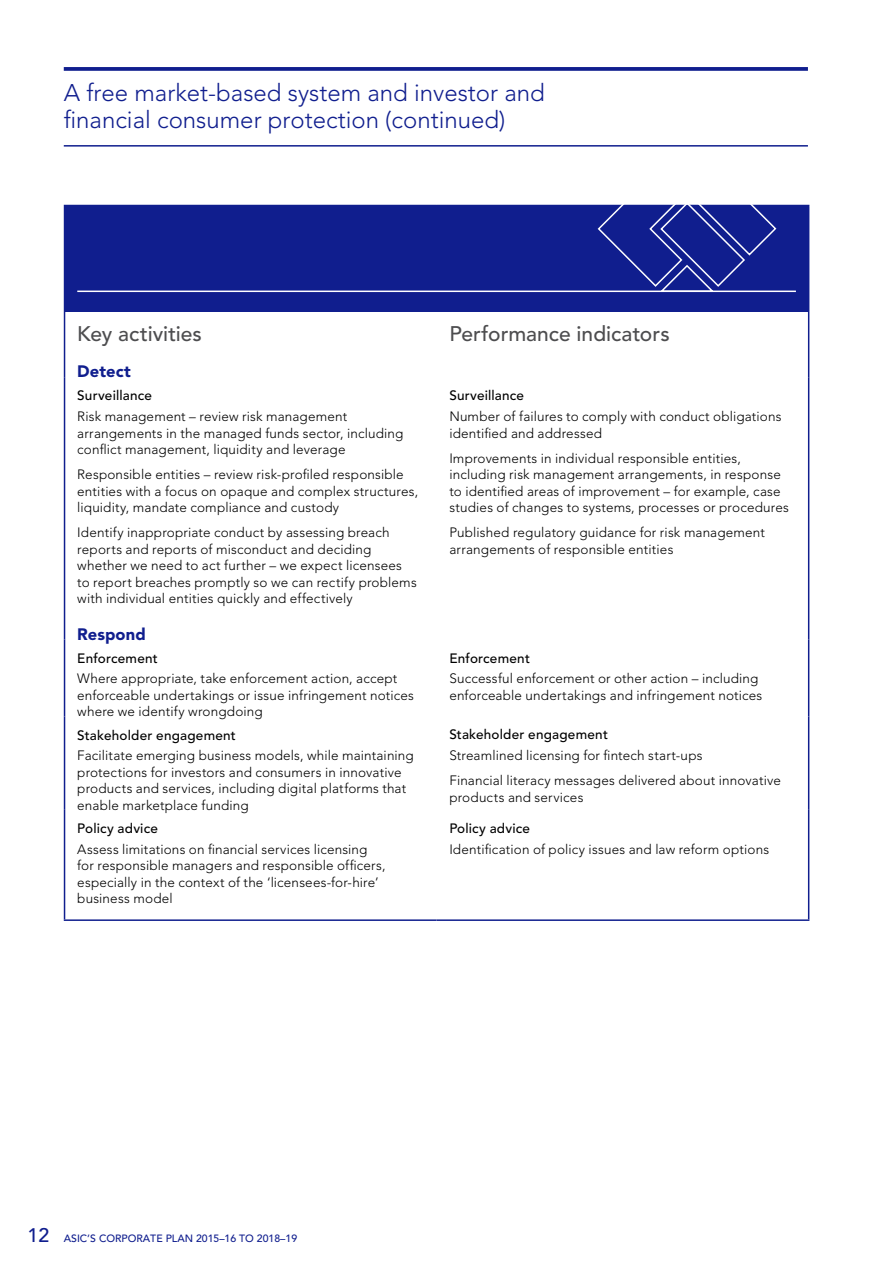
<style>
.page{position:relative;width:893px;height:1263px;background:#fff}
.page>*{position:absolute;margin:0;border:0;box-sizing:border-box;transform-origin:0 0}
.t1{font:300 24px/27px "Avenir";color:#101e8e}
.t2{font:500 21px "Avenir";color:#4d4d4f}
.t3{font:900 16.5px "Avenir";letter-spacing:.005em;color:#101e8e}
.t4{font:300 13.5px/16.5px "Avenir";letter-spacing:.01em;color:#000}
.t5{font:500 13.5px "Avenir";letter-spacing:.015em;color:#000}
.t6{font:500 10.5px "Avenir";color:#101e8e}
.s1{font-size:19.5px}
</style>
<div class="page">
<div style="left:65px;top:205px;width:744px;height:107px;background:#101e8e"></div>
<hr style="left:64px;top:206px;width:1px;height:106px;background:#101e8e">
<hr style="left:64px;top:205px;width:373px;height:1px;background:#101e8e">
<hr style="left:64px;top:312px;width:1px;height:65px;background:#101e8e">
<hr style="left:64px;top:377px;width:1px;height:263px;background:#101e8e">
<hr style="left:64px;top:640px;width:1px;height:76px;background:#101e8e">
<hr style="left:64px;top:716px;width:1px;height:94px;background:#101e8e">
<hr style="left:64px;top:810px;width:1px;height:109px;background:#101e8e">
<hr style="left:64px;top:919px;width:373px;height:2px;background:#101e8e">
<hr style="left:808px;top:312px;width:1px;height:65px;background:#101e8e">
<hr style="left:808px;top:377px;width:1px;height:263px;background:#101e8e">
<hr style="left:808px;top:640px;width:1px;height:76px;background:#101e8e">
<hr style="left:808px;top:716px;width:1px;height:94px;background:#101e8e">
<hr style="left:808px;top:810px;width:1px;height:109px;background:#101e8e">
<hr style="left:437px;top:919px;width:372px;height:2px;background:#101e8e">
<hr style="left:77px;top:291px;width:719px;height:1px;background:#fff">
<svg style="left:597px;top:204px;width:180px;height:89px"></svg>
<svg style="left:64px;top:67px;width:744px;height:4px;background:#1e2b94"></svg>
<hr style="left:64px;top:145px;width:744px;height:2px;background:#101e8e">
<h1 class="t1" style="left:64px;top:79px;width:483px">A free market-based system and investor and financial consumer protection (continued)</h1>
<h2 class="t2" style="left:77px;top:321px;width:126px">Key activities</h2>
<p class="t3" style="left:77px;top:361px;width:55px">Detect</p>
<p class="t5" style="left:77px;top:388px;width:76px">Surveillance</p>
<p class="t4" style="left:77px;top:408px;width:328px">Risk management – review risk management arrangements in the managed funds sector, including conflict management, liquidity and leverage</p>
<p class="t4" style="left:77px;top:466px;width:342px">Responsible entities – review risk-profiled responsible entities with a focus on opaque and complex structures, liquidity, mandate compliance and custody</p>
<p class="t4" style="left:77px;top:524px;width:341px">Identify inappropriate conduct by assessing breach reports and reports of misconduct and deciding whether we need to act further – we expect licensees to report breaches promptly so we can rectify problems with individual entities quickly and effectively</p>
<p class="t3" style="left:77px;top:624px;width:70px">Respond</p>
<p class="t5" style="left:77px;top:650px;width:82px">Enforcement</p>
<p class="t4" style="left:77px;top:670px;width:338px">Where appropriate, take enforcement action, accept enforceable undertakings or issue infringement notices where we identify wrongdoing</p>
<p class="t5" style="left:77px;top:727px;width:160px">Stakeholder engagement</p>
<p class="t4" style="left:77px;top:747px;width:338px">Facilitate emerging business models, while maintaining protections for investors and consumers in innovative products and services, including digital platforms that enable marketplace funding</p>
<p class="t5" style="left:77px;top:820px;width:82px">Policy advice</p>
<p class="t4" style="left:77px;top:841px;width:310px">Assess limitations on financial services licensing for responsible managers and responsible officers, especially in the context of the ‘licensees-for-hire’ business model</p>
<h2 class="t2" style="left:449px;top:321px;width:222px">Performance indicators</h2>
<p class="t5" style="left:449px;top:388px;width:76px">Surveillance</p>
<p class="t4" style="left:449px;top:408px;width:334px">Number of failures to comply with conduct obligations identified and addressed</p>
<p class="t4" style="left:449px;top:450px;width:341px">Improvements in individual responsible entities, including risk management arrangements, in response to identified areas of improvement – for example, case studies of changes to systems, processes or procedures</p>
<p class="t4" style="left:449px;top:524px;width:317px">Published regulatory guidance for risk management arrangements of responsible entities</p>
<p class="t5" style="left:449px;top:650px;width:82px">Enforcement</p>
<p class="t4" style="left:449px;top:670px;width:314px">Successful enforcement or other action – including enforceable undertakings and infringement notices</p>
<p class="t5" style="left:449px;top:727px;width:160px">Stakeholder engagement</p>
<p class="t4" style="left:449px;top:743px;width:333px;line-height:25px">Streamlined licensing for fintech start-ups<br>Financial literacy messages delivered about innovative</p>
<p class="t4" style="left:449px;top:789px;width:136px">products and services</p>
<p class="t5" style="left:449px;top:820px;width:82px">Policy advice</p>
<p class="t4" style="left:449px;top:841px;width:321px">Identification of policy issues and law reform options</p>
<p class="t6" style="left:28px;top:1232px;width:271px"><span class="s1">12</span> ASIC’S CORPORATE PLAN 2015–16 TO 2018–19</p>
</div>
